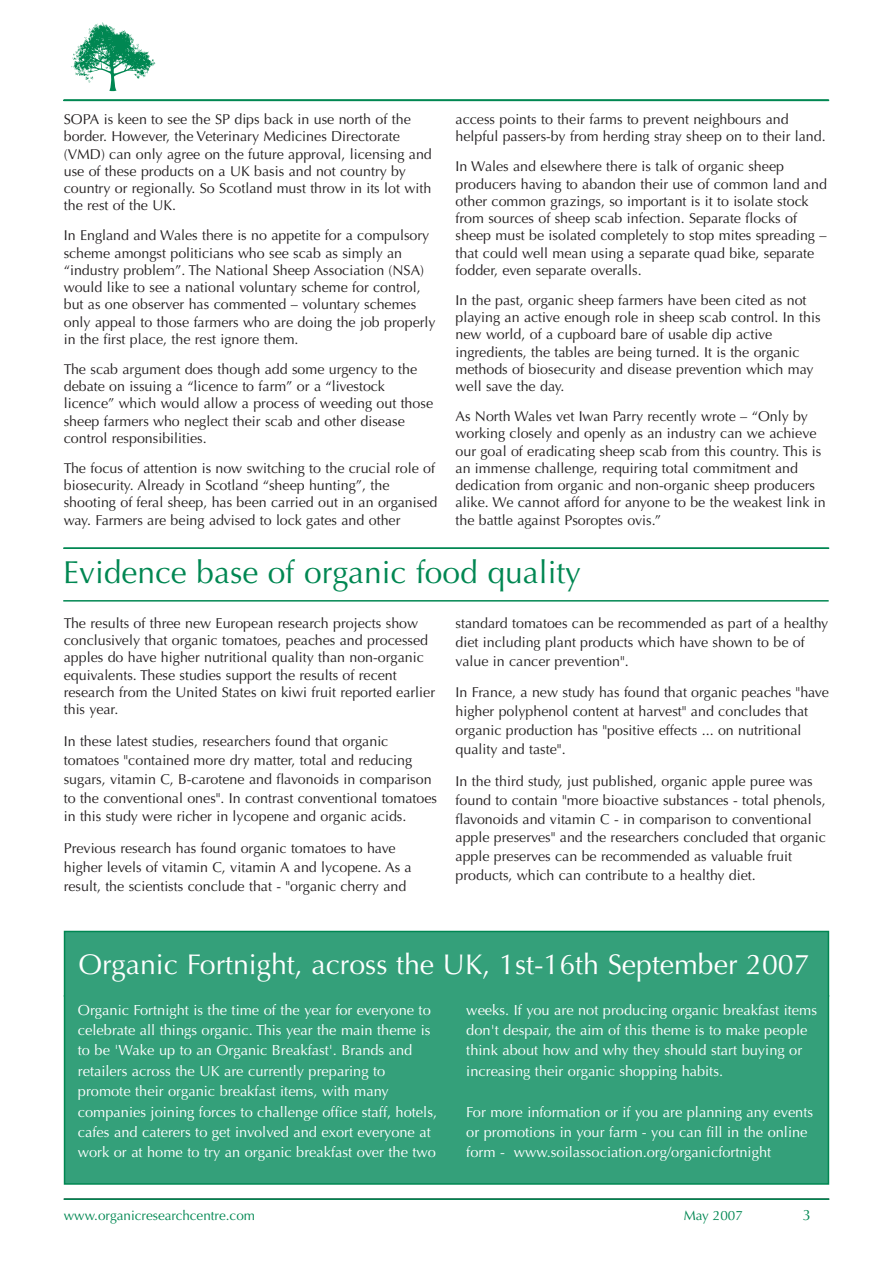
<style>
.page{position:relative;width:893px;height:1263px;background:#fff}
.page>*{position:absolute;margin:0;border:0;box-sizing:border-box;transform-origin:0 0}
.t1{font:31.8px "Optima";color:#008752}
.t2{font:28.5px "Optima";color:#fff}
.t3{font:15px "Optima";color:#008752}
.t4{font:14.7px/20.4px "Optima";color:#fff}
.t5{font:14.25px/17.2px "Optima";color:#231f20}
.t6{font:13.5px "Optima";color:#008752}
</style>
<div class="page">
<hr style="left:64px;top:1198px;width:765px;height:2px;background:#008752">
<svg style="left:71px;top:22px;width:84px;height:69px"></svg>
<hr style="left:63px;top:100px;width:766px;height:1px;background:#008752">
<hr style="left:63px;top:547px;width:766px;height:2px;background:#008752">
<hr style="left:63px;top:600px;width:766px;height:2px;background:#008752">
<div style="left:65px;top:931px;width:763px;height:253px;background:#34a07a"></div>
<div style="left:64px;top:931px;width:765px;height:254px;border:2px solid #008752"></div>
<p class="t5" style="left:64px;top:112px;width:370px">SOPA is keen to see the SP dips back in use north of the border. However, the Veterinary Medicines Directorate (VMD) can only agree on the future approval, licensing and use of these products on a UK basis and not country by country or regionally. So Scotland must throw in its lot with the rest of the UK.</p>
<p class="t5" style="left:64px;top:228px;width:373px">In England and Wales there is no appetite for a compulsory scheme amongst politicians who see scab as simply an “industry problem”. The National Sheep Association (NSA) would like to see a national voluntary scheme for control, but as one observer has commented – voluntary schemes only appeal to those farmers who are doing the job properly in the first place, the rest ignore them.</p>
<p class="t5" style="left:64px;top:362px;width:371px">The scab argument does though add some urgency to the debate on issuing a “licence to farm” or a “livestock licence” which would allow a process of weeding out those sheep farmers who neglect their scab and other disease control responsibilities.</p>
<p class="t5" style="left:64px;top:461px;width:375px">The focus of attention is now switching to the crucial role of biosecurity. Already in Scotland “sheep hunting”, the shooting of feral sheep, has been carried out in an organised way. Farmers are being advised to lock gates and other</p>
<p class="t5" style="left:456px;top:112px;width:372px">access points to their farms to prevent neighbours and helpful passers-by from herding stray sheep on to their land.</p>
<p class="t5" style="left:456px;top:159px;width:373px">In Wales and elsewhere there is talk of organic sheep producers having to abandon their use of common land and other common grazings, so important is it to isolate stock from sources of sheep scab infection. Separate flocks of sheep must be isolated completely to stop mites spreading – that could well mean using a separate quad bike, separate fodder, even separate overalls.</p>
<p class="t5" style="left:456px;top:293px;width:366px">In the past, organic sheep farmers have been cited as not playing an active enough role in sheep scab control. In this new world, of a cupboard bare of usable dip active ingredients, the tables are being turned. It is the organic methods of biosecurity and disease prevention which may well save the day.</p>
<p class="t5" style="left:456px;top:409px;width:372px">As North Wales vet Iwan Parry recently wrote – “Only by working closely and openly as an industry can we achieve our goal of eradicating sheep scab from this country. This is an immense challenge, requiring total commitment and dedication from organic and non-organic sheep producers alike. We cannot afford for anyone to be the weakest link in the battle against Psoroptes ovis.”</p>
<h1 class="t1" style="left:63px;top:559px;width:519px">Evidence base of organic food quality</h1>
<p class="t5" style="left:64px;top:616px;width:373px">The results of three new European research projects show conclusively that organic tomatoes, peaches and processed apples do have higher nutritional quality than non-organic equivalents. These studies support the results of recent research from the United States on kiwi fruit reported earlier this year.</p>
<p class="t5" style="left:64px;top:733px;width:375px;line-height:18.9px">In these latest studies, researchers found that organic tomatoes "contained more dry matter, total and reducing sugars, vitamin C, B-carotene and flavonoids in comparison to the conventional ones". In contrast conventional tomatoes in this study were richer in lycopene and organic acids.</p>
<p class="t5" style="left:64px;top:840px;width:349px;line-height:18.9px">Previous research has found organic tomatoes to have higher levels of vitamin C, vitamin A and lycopene. As a result, the scientists conclude that - "organic cherry and</p>
<p class="t5" style="left:456px;top:615px;width:374px;line-height:18.9px">standard tomatoes can be recommended as part of a healthy diet including plant products which have shown to be of value in cancer prevention".</p>
<p class="t5" style="left:456px;top:684px;width:375px;line-height:18.9px">In France, a new study has found that organic peaches "have higher polyphenol content at harvest" and concludes that organic production has "positive effects ... on nutritional quality and taste".</p>
<p class="t5" style="left:456px;top:773px;width:372px;line-height:18.9px">In the third study, just published, organic apple puree was found to contain "more bioactive substances - total phenols, flavonoids and vitamin C - in comparison to conventional apple preserves" and the researchers concluded that organic apple preserves can be recommended as valuable fruit products, which can contribute to a healthy diet.</p>
<h2 class="t2" style="left:78px;top:952px;width:733px">Organic Fortnight, across the UK, 1st-16th September 2007</h2>
<p class="t4" style="left:78px;top:1001px;width:361px">Organic Fortnight is the time of the year for everyone to celebrate all things organic. This year the main theme is to be 'Wake up to an Organic Breakfast'. Brands and retailers across the UK are currently preparing to promote their organic breakfast items, with many companies joining forces to challenge office staff, hotels, cafes and caterers to get involved and exort everyone at work or at home to try an organic breakfast over the two</p>
<p class="t4" style="left:466px;top:1001px;width:352px">weeks. If you are not producing organic breakfast items don't despair, the aim of this theme is to make people think about how and why they should start buying or increasing their organic shopping habits.</p>
<p class="t4" style="left:466px;top:1103px;width:348px">For more information or if you are planning any events or promotions in your farm - you can fill in the online form - www.soilassociation.org/organicfortnight</p>
<p class="t6" style="left:64px;top:1209px;width:193px">www.organicresearchcentre.com</p>
<p class="t6" style="left:684px;top:1209px;width:61px">May 2007</p>
<p class="t3" style="left:803px;top:1209px;width:10px">3</p>
</div>
